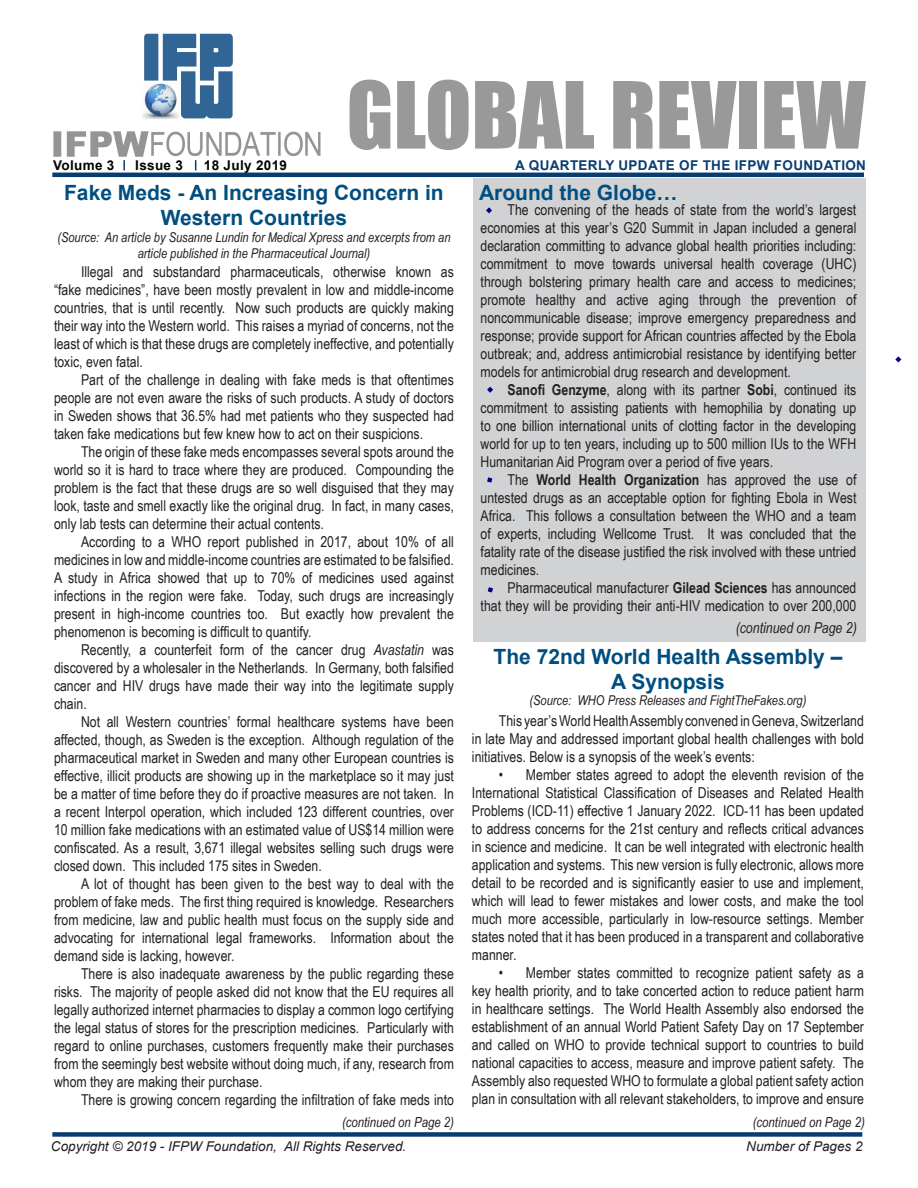
<style>
.page{position:relative;width:918px;height:1188px;background:#fff}
.page>*{position:absolute;margin:0;border:0;box-sizing:border-box;transform-origin:0 0}
.Source{font:85.5px "Impact";color:#999}
.t1{font:700 21px/25.2px "Arial";color:#004e80;text-align:center}
.t2{font:15px/18px "Arial Narrow";color:#231f20;text-align:justify}
.t3{font:italic 15px "Arial Narrow";color:#231f20}
.t4{font:italic 13.8px "Arial Narrow";color:#231f20}
.t5{font:italic 13.5px/16.5px "Arial Narrow";color:#231f20;text-align:center}
.t6{font:italic 13.5px "Arial";color:#231f20}
.Source-2{font:700 13.5px "Arial";letter-spacing:.025em;color:#093d72}
.Source-3{font:700 13.5px "Arial";letter-spacing:.025em;color:#000}
.s1{font-style:italic}
.s2{font-weight:700}
</style>
<div class="page">
<div style="left:473px;top:178px;width:393px;height:464px;background:#d1d2d4"></div>
<svg style="left:895px;top:356px;width:7px;height:7px"></svg>
<svg style="left:486px;top:207px;width:6px;height:7px"></svg>
<hr style="left:52px;top:173px;width:812px;height:4px;background:#093d72">
<svg style="left:123px;top:160px;width:2px;height:10px"></svg>
<img style="left:53px;top:33px;width:267px;height:124px">
<div style="left:52px;top:1132px;width:810px;height:5px;background:#093d72"></div>
<svg style="left:487px;top:477px;width:6px;height:6px"></svg>
<svg style="left:487px;top:386px;width:6px;height:7px"></svg>
<svg style="left:487px;top:587px;width:6px;height:6px"></svg>
<p class="Source-3" style="left:53px;top:155px;width:63px">Volume 3</p>
<p class="Source-3" style="left:135px;top:155px;width:49px">Issue 3</p>
<p class="Source-3" style="left:204px;top:155px;width:85px">18 July 2019</p>
<p class="Source" style="left:347px;top:49px;width:521px">GLOBAL REVIEW</p>
<p class="Source-2" style="left:515px;top:155px;width:352px">A QUARTERLY UPDATE OF THE IFPW FOUNDATION</p>
<p class="t1" style="left:64px;top:180px;width:381px">Fake Meds - An Increasing Concern in<br>Western Countries</p>
<p class="t5" style="left:57px;top:228px;width:395px">(Source: An article by Susanne Lundin for Medical Xpress and excerpts from an article published in the Pharmaceutical Journal)</p>
<p class="t2" style="left:54px;top:262px;width:401px;text-indent:27px">Illegal and substandard pharmaceuticals, otherwise known as “fake medicines”, have been mostly prevalent in low and middle-income countries, that is until recently. Now such products are quickly making their way into the Western world. This raises a myriad of concerns, not the least of which is that these drugs are completely ineffective, and potentially toxic, even fatal.</p>
<p class="t2" style="left:54px;top:370px;width:401px;text-indent:27px">Part of the challenge in dealing with fake meds is that oftentimes people are not even aware the risks of such products. A study of doctors in Sweden shows that 36.5% had met patients who they suspected had taken fake medications but few knew how to act on their suspicions.</p>
<p class="t2" style="left:54px;top:442px;width:401px;text-indent:27px">The origin of these fake meds encompasses several spots around the world so it is hard to trace where they are produced. Compounding the problem is the fact that these drugs are so well disguised that they may look, taste and smell exactly like the original drug. In fact, in many cases, only lab tests can determine their actual contents.</p>
<p class="t2" style="left:54px;top:532px;width:401px;text-indent:27px">According to a WHO report published in 2017, about 10% of all medicines in low and middle-income countries are estimated to be falsified.<br>A study in Africa showed that up to 70% of medicines used against infections in the region were fake. Today, such drugs are increasingly present in high-income countries too. But exactly how prevalent the phenomenon is becoming is difficult to quantify.</p>
<p class="t2" style="left:54px;top:640px;width:401px;text-indent:27px">Recently, a counterfeit form of the cancer drug <span class="s1">Avastatin</span> was discovered by a wholesaler in the Netherlands. In Germany, both falsified cancer and HIV drugs have made their way into the legitimate supply chain.</p>
<p class="t2" style="left:54px;top:712px;width:402px;text-indent:27px">Not all Western countries’ formal healthcare systems have been affected, though, as Sweden is the exception. Although regulation of the pharmaceutical market in Sweden and many other European countries is effective, illicit products are showing up in the marketplace so it may just be a matter of time before they do if proactive measures are not taken. In a recent Interpol operation, which included 123 different countries, over 10 million fake medications with an estimated value of US$14 million were confiscated. As a result, 3,671 illegal websites selling such drugs were closed down. This included 175 sites in Sweden.</p>
<p class="t2" style="left:54px;top:874px;width:401px;text-indent:27px">A lot of thought has been given to the best way to deal with the problem of fake meds. The first thing required is knowledge. Researchers from medicine, law and public health must focus on the supply side and advocating for international legal frameworks. Information about the demand side is lacking, however.</p>
<p class="t2" style="left:54px;top:964px;width:402px;text-indent:27px">There is also inadequate awareness by the public regarding these risks. The majority of people asked did not know that the EU requires all legally authorized internet pharmacies to display a common logo certifying the legal status of stores for the prescription medicines. Particularly with regard to online purchases, customers frequently make their purchases from the seemingly best website without doing much, if any, research from whom they are making their purchase.</p>
<p class="t2" style="left:81px;top:1090px;width:374px">There is growing concern regarding the infiltration of fake meds into</p>
<p class="t4" style="left:342px;top:1112px;width:113px">(continued on Page 2)</p>
<p class="t1" style="left:479px;top:180px;width:200px">Around the Globe…</p>
<p class="t2" style="left:481px;top:200px;width:377px;text-indent:27px">The convening of the heads of state from the world’s largest economies at this year’s G20 Summit in Japan included a general declaration committing to advance global health priorities including: commitment to move towards universal health coverage (UHC) through bolstering primary health care and access to medicines; promote healthy and active aging through the prevention of noncommunicable disease; improve emergency preparedness and response; provide support for African countries affected by the Ebola outbreak; and, address antimicrobial resistance by identifying better models for antimicrobial drug research and development.</p>
<p class="t2" style="left:481px;top:380px;width:377px;text-indent:27px"><span class="s2">Sanofi Genzyme</span>, along with its partner <span class="s2">Sobi</span>, continued its commitment to assisting patients with hemophilia by donating up to one billion international units of clotting factor in the developing world for up to ten years, including up to 500 million IUs to the WFH Humanitarian Aid Program over a period of five years.</p>
<p class="t2" style="left:481px;top:470px;width:377px;text-indent:27px">The <span class="s2">World Health Organization</span> has approved the use of untested drugs as an acceptable option for fighting Ebola in West Africa. This follows a consultation between the WHO and a team of experts, including Wellcome Trust. It was concluded that the fatality rate of the disease justified the risk involved with these untried medicines.</p>
<p class="t2" style="left:481px;top:578px;width:377px;text-align:right">Pharmaceutical manufacturer <span class="s2">Gilead Sciences</span> has announced<br>that they will be providing their anti-HIV medication to over 200,000</p>
<p class="t3" style="left:736px;top:617px;width:123px">(continued on Page 2)</p>
<p class="t1" style="left:494px;top:644px;width:350px">The 72nd World Health Assembly –</p>
<p class="t1" style="left:611px;top:669px;width:115px">A Synopsis</p>
<p class="t5" style="left:530px;top:692px;width:278px">(Source: WHO Press Releases and FightTheFakes.org)</p>
<p class="t2" style="left:472px;top:712px;width:394px;text-indent:27px">This year’s World Health Assembly convened in Geneva, Switzerland in late May and addressed important global health challenges with bold initiatives. Below is a synopsis of the week’s events:</p>
<p class="t2" style="left:472px;top:766px;width:394px;text-indent:27px">• Member states agreed to adopt the eleventh revision of the International Statistical Classification of Diseases and Related Health Problems (ICD-11) effective 1 January 2022. ICD-11 has been updated to address concerns for the 21st century and reflects critical advances in science and medicine. It can be well integrated with electronic health application and systems. This new version is fully electronic, allows more detail to be recorded and is significantly easier to use and implement, which will lead to fewer mistakes and lower costs, and make the tool much more accessible, particularly in low-resource settings. Member states noted that it has been produced in a transparent and collaborative manner.</p>
<p class="t2" style="left:472px;top:964px;width:394px;text-indent:27px">• Member states committed to recognize patient safety as a key health priority, and to take concerted action to reduce patient harm in healthcare settings. The World Health Assembly also endorsed the establishment of an annual World Patient Safety Day on 17 September and called on WHO to provide technical support to countries to build national capacities to access, measure and improve patient safety. The Assembly also requested WHO to formulate a global patient safety action plan in consultation with all relevant stakeholders, to improve and ensure</p>
<p class="t4" style="left:753px;top:1112px;width:113px">(continued on Page 2)</p>
<p class="t6" style="left:51px;top:1138px;width:357px">Copyright © 2019 - IFPW Foundation, All Rights Reserved.</p>
<p class="t6" style="left:746px;top:1138px;width:118px">Number of Pages 2</p>
</div>
